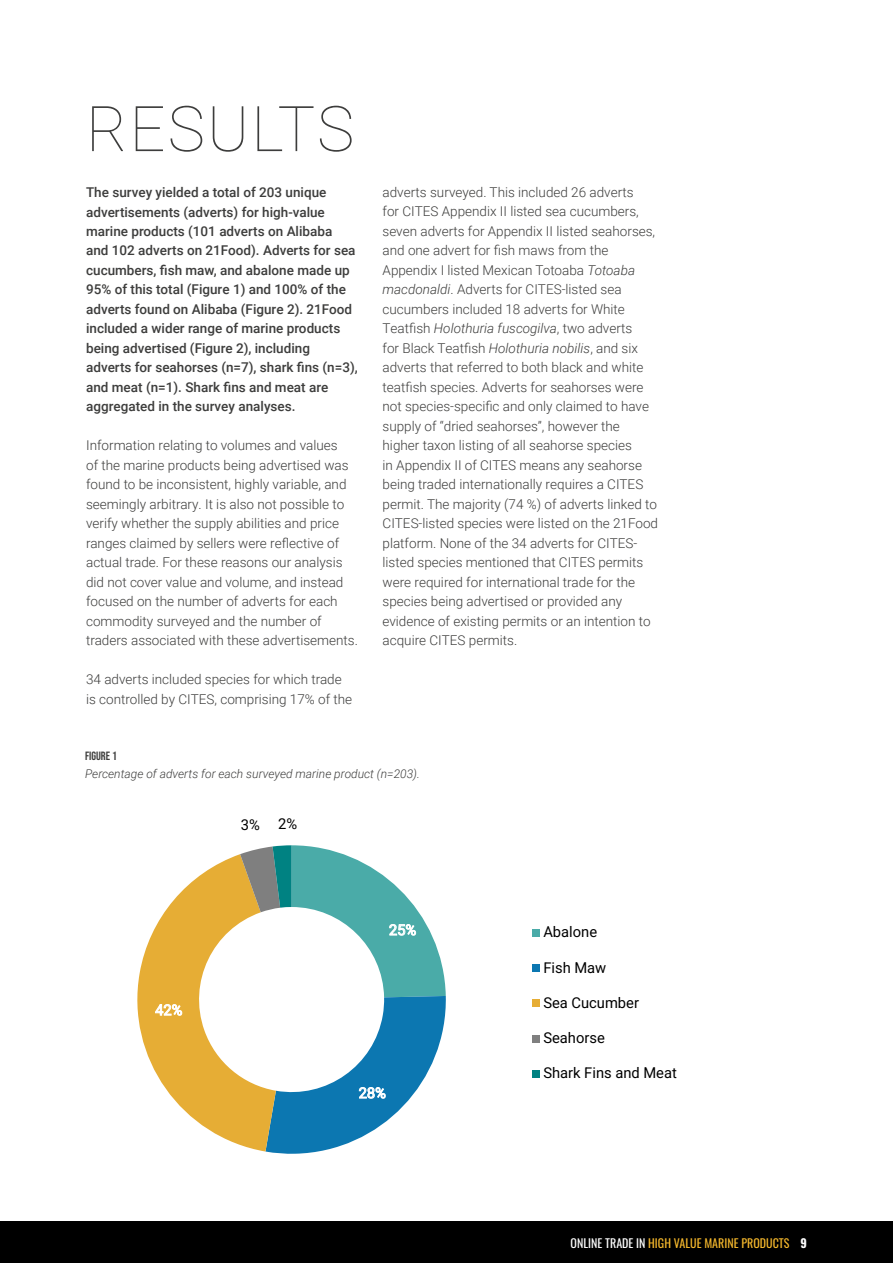
<style>
.page{position:relative;width:893px;height:1263px;background:#fff}
.page>*{position:absolute;margin:0;border:0;box-sizing:border-box;transform-origin:0 0}
.t1{font:100 63px "Roboto";letter-spacing:.035em;color:#3d3d3c}
.t2{font:14.7px "Roboto";color:#000}
.t3{font:14.7px "Roboto";color:#fff}
.t4{font:300 13.5px/19.5px "Roboto";color:#3d3d3c}
.t5{font:500 13.5px/19.5px "Roboto";color:#3d3d3c}
.t6{font:italic 300 12px "Roboto";color:#3d3d3c}
.t7{font:12px "Oswald";color:#f4b72c}
.t8{font:12px "Bebas Neue";color:#3d3d3c}
.s1{font-style:italic}
.s2{color:#fff}
.s3{font-weight:700;color:#fff}
</style>
<div class="page">
<div style="left:0;top:1221px;width:893px;height:42px;background:#000"></div>
<svg style="left:137px;top:845px;width:309px;height:309px"></svg>
<div style="left:532px;top:929px;width:8px;height:8px;background:#4aaba8"></div>
<div style="left:532px;top:964px;width:8px;height:8px;background:#0c77b1"></div>
<div style="left:532px;top:999px;width:8px;height:8px;background:#e6ad35"></div>
<div style="left:532px;top:1034px;width:8px;height:8px;background:#7f7f7f"></div>
<div style="left:532px;top:1070px;width:8px;height:8px;background:#008282"></div>
<h1 class="t1" style="left:86px;top:85px;width:269px">RESULTS</h1>
<p class="t5" style="left:86px;top:182px;width:273px">The survey yielded a total of 203 unique advertisements (adverts) for high-value marine products (101 adverts on Alibaba and 102 adverts on 21Food). Adverts for sea cucumbers, fish maw, and abalone made up 95% of this total (Figure 1) and 100% of the adverts found on Alibaba (Figure 2). 21Food included a wider range of marine products being advertised (Figure 2), including adverts for seahorses (n=7), shark fins (n=3), and meat (n=1). Shark fins and meat are aggregated in the survey analyses.</p>
<p class="t4" style="left:86px;top:435px;width:273px">Information relating to volumes and values<br>of the marine products being advertised was found to be inconsistent, highly variable, and seemingly arbitrary. It is also not possible to verify whether the supply abilities and price ranges claimed by sellers were reflective of actual trade. For these reasons our analysis did not cover value and volume, and instead focused on the number of adverts for each commodity surveyed and the number of traders associated with these advertisements.</p>
<p class="t4" style="left:86px;top:669px;width:268px">34 adverts included species for which trade is controlled by CITES, comprising 17% of the</p>
<p class="t4" style="left:383px;top:182px;width:277px">adverts surveyed. This included 26 adverts<br>for CITES Appendix II listed sea cucumbers, seven adverts for Appendix II listed seahorses, and one advert for fish maws from the Appendix I listed Mexican Totoaba <span class="s1">Totoaba macdonaldi</span>. Adverts for CITES-listed sea cucumbers included 18 adverts for White Teatfish <span class="s1">Holothuria fuscogilva</span>, two adverts<br>for Black Teatfish <span class="s1">Holothuria nobilis</span>, and six adverts that referred to both black and white teatfish species. Adverts for seahorses were not species-specific and only claimed to have supply of “dried seahorses”, however the higher taxon listing of all seahorse species<br>in Appendix II of CITES means any seahorse being traded internationally requires a CITES permit. The majority (74 %) of adverts linked to CITES-listed species were listed on the 21Food platform. None of the 34 adverts for CITES&shy;listed species mentioned that CITES permits were required for international trade for the species being advertised or provided any evidence of existing permits or an intention to acquire CITES permits.</p>
<p class="t8" style="left:85px;top:749px;width:33px">FIGURE 1</p>
<p class="t6" style="left:85px;top:765px;width:336px">Percentage of adverts for each surveyed marine product (n=203).</p>
<p class="t2" style="left:241px;top:814px;width:58px">3% 2%</p>
<p class="t3" style="left:155px;top:1000px;width:29px">42%</p>
<p class="t3" style="left:389px;top:919px;width:29px">25%</p>
<p class="t3" style="left:359px;top:1082px;width:29px">28%</p>
<p class="t2" style="left:543px;top:922px;width:55px">Abalone</p>
<p class="t2" style="left:543px;top:957px;width:64px">Fish Maw</p>
<p class="t2" style="left:543px;top:992px;width:97px">Sea Cucumber</p>
<p class="t2" style="left:543px;top:1027px;width:63px">Seahorse</p>
<p class="t2" style="left:543px;top:1063px;width:135px">Shark Fins and Meat</p>
<p class="t7" style="left:571px;top:1232px;width:238px"><span class="s2">ONLINE TRADE IN</span> HIGH VALUE MARINE PRODUCTS <span class="s3">9</span></p>
</div>
